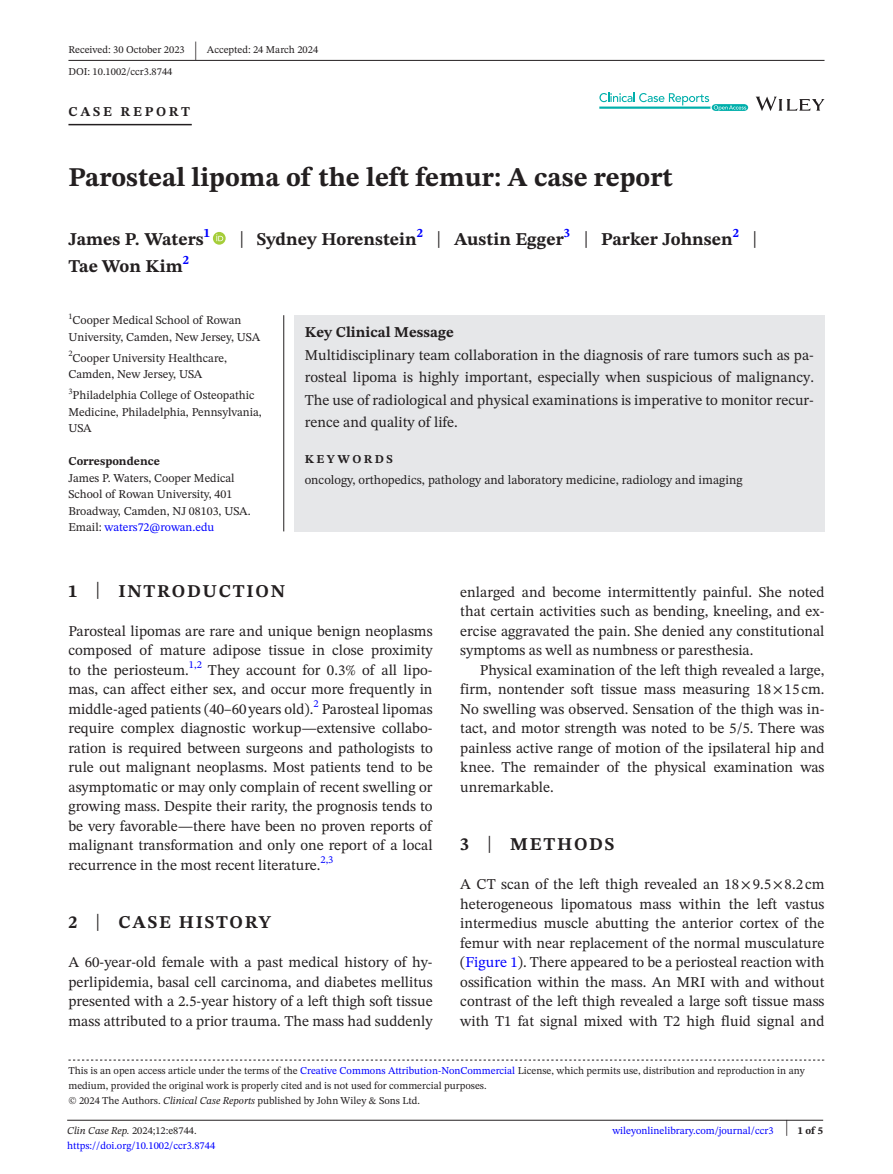
<style>
.page{position:relative;width:893px;height:1174px;background:#fff}
.page>*{position:absolute;margin:0;border:0;box-sizing:border-box;transform-origin:0 0}
.t1{font:700 27px "STIX Two Text";color:#231f20}
.t2{font:25.65px "STIX Two Text";color:#231f20;scale:.49 1}
.t3{font:700 18px "STIX Two Text";color:#231f20}
.t4{font:700 18px "STIX Two Text";letter-spacing:.1em;color:#231f20}
.t5{font:15px/19.5px "STIX Two Text";color:#231f20;text-align:justify}
.t6{font:700 15px "STIX Two Text";color:#231f20}
.t7{font:700 13.5px "STIX Two Text";letter-spacing:.2em;color:#231f20}
.t8{font:12.75px "STIX Two Text";color:#231f20}
.t9{font:12px/16.5px "STIX Two Text";color:#231f20}
.t10{font:700 12px "STIX Two Text";color:#231f20}
.t11{font:700 12px "STIX Two Text";letter-spacing:.2em;color:#231f20}
.t12{font:10.5px/15px "STIX Two Text";color:#231f20}
.t13{font:10.5px "STIX Two Text";color:#00f}
.t14{font:700 10.5px "STIX Two Text";color:#231f20}
.s1{font-weight:400;font-size:23.4px}
.s2{color:#00f}
.s3{font-weight:400;font-size:23.7px}
.s4{font-family:"STIX"}
.s5{font-style:italic}
.s6{font-weight:400;font-size:22.2px}
</style>
<div class="page">
<hr style="left:67px;top:1119px;width:756px;height:1px;background:#231f20">
<svg style="left:756px;top:97px;width:68px;height:14px"></svg>
<svg style="left:599px;top:93px;width:149px;height:18px"></svg>
<hr style="left:68px;top:60px;width:756px;height:1px;background:#231f20">
<hr style="left:68px;top:124px;width:124px;height:1px;background:#231f20">
<svg style="left:213px;top:232px;width:13px;height:13px"></svg>
<svg style="left:216px;top:234px;width:7px;height:7px"></svg>
<svg style="left:68px;top:1059px;width:756px;height:1px"></svg>
<hr style="left:283px;top:315px;width:1px;height:216px;background:#231f20">
<div style="left:294px;top:315px;width:530px;height:180px;background:#e6e7e9"></div>
<div style="left:294px;top:494px;width:530px;height:37px;background:#e6e7e9"></div>
<p class="t12" style="left:68px;top:42px;width:118px">Received: 30 October 2023</p>
<h2 class="t2" style="left:194px;top:32px;width:8px">|</h2>
<p class="t12" style="left:207px;top:42px;width:113px">Accepted: 24 March 2024</p>
<p class="t12" style="left:68px;top:64px;width:105px">DOI: 10.1002/ccr3.8744</p>
<p class="t7" style="left:68px;top:101px;width:123px">CASE REPORT</p>
<h1 class="t1" style="left:68px;top:158px;width:606px">Parosteal lipoma of the left femur: A case report</h1>
<p class="t3" style="left:68px;top:226px;width:143px">James P. Waters<sup>1</sup></p>
<p class="t3" style="left:239px;top:226px;width:520px"><span class="s1">|</span> Sydney Horenstein<sup>2</sup> <span class="s1">|</span> Austin Egger<sup>3</sup> <span class="s1">|</span> Parker Johnsen<sup>2</sup> <span class="s1">|</span></p>
<p class="t3" style="left:68px;top:253px;width:122px">Tae Won Kim<sup>2</sup></p>
<p class="t9" style="left:68px;top:312px;width:193px"><sup>1</sup>Cooper Medical School of Rowan<br>University, Camden, New Jersey, USA</p>
<p class="t9" style="left:68px;top:349px;width:160px"><sup>2</sup>Cooper University Healthcare,<br>Camden, New Jersey, USA</p>
<p class="t9" style="left:68px;top:387px;width:195px"><sup>3</sup>Philadelphia College of Osteopathic<br>Medicine, Philadelphia, Pennsylvania,<br>USA</p>
<p class="t10" style="left:68px;top:453px;width:93px">Correspondence</p>
<p class="t9" style="left:68px;top:469px;width:184px">James P. Waters, Cooper Medical<br>School of Rowan University, 401<br>Broadway, Camden, NJ 08103, USA.<br>Email: <span class="s2">waters72@rowan.edu</span></p>
<p class="t6" style="left:305px;top:321px;width:150px">Key Clinical Message</p>
<p class="t5" style="left:305px;top:343px;width:511px;line-height:22.5px">Multidisciplinary team collaboration in the diagnosis of rare tumors such as pa&shy;rosteal lipoma is highly important, especially when suspicious of malignancy.<br>The use of radiological and physical examinations is imperative to monitor recur&shy;rence and quality of life.</p>
<p class="t11" style="left:305px;top:450px;width:90px">KEYWORDS</p>
<p class="t8" style="left:305px;top:471px;width:439px">oncology, orthopedics, pathology and laboratory medicine, radiology and imaging</p>
<p class="t4" style="left:68px;top:578px;width:218px">1 <span class="s3">|</span> INTRODUCTION</p>
<p class="t5" style="left:68px;top:621px;width:366px">Parosteal lipomas are rare and unique benign neoplasms composed of mature adipose tissue in close proximity to the periosteum.</p>
<p class="t13" style="left:189px;top:657px;width:14px">1,2</p>
<p class="t5" style="left:68px;top:660px;width:366px;text-indent:139px">They account for 0.3% of all lipo&shy;mas, can affect either sex, and occur more frequently in middle-aged patients (40–60 years old).</p>
<p class="t13" style="left:313px;top:696px;width:7px">2</p>
<p class="t5" style="left:68px;top:699px;width:366px;text-indent:253px">Parosteal lipomas require complex diagnostic workup—extensive collabo&shy;ration is required between surgeons and pathologists to rule out malignant neoplasms. Most patients tend to be asymptomatic or may only complain of recent swelling or growing mass. Despite their rarity, the prognosis tends to be very favorable—there have been no proven reports of malignant transformation and only one report of a local recurrence in the most recent literature.</p>
<p class="t13" style="left:321px;top:852px;width:14px">2,3</p>
<p class="t4" style="left:68px;top:909px;width:204px">2 <span class="s3">|</span> CASE HISTORY</p>
<p class="t5" style="left:68px;top:952px;width:366px">A 60-year-old female with a past medical history of hy&shy;perlipidemia, basal cell carcinoma, and diabetes mellitus presented with a 2.5-year history of a left thigh soft tissue mass attributed to a prior trauma. The mass had suddenly</p>
<p class="t5" style="left:460px;top:582px;width:366px">enlarged and become intermittently painful. She noted that certain activities such as bending, kneeling, and ex&shy;ercise aggravated the pain. She denied any constitutional symptoms as well as numbness or paresthesia.</p>
<p class="t5" style="left:460px;top:660px;width:366px;text-indent:20px">Physical examination of the left thigh revealed a large, firm, nontender soft tissue mass measuring 18<span class="s4">×</span>15 cm.<br>No swelling was observed. Sensation of the thigh was in&shy;tact, and motor strength was noted to be 5/5. There was painless active range of motion of the ipsilateral hip and knee. The remainder of the physical examination was unremarkable.</p>
<p class="t4" style="left:460px;top:831px;width:156px">3 <span class="s3">|</span> METHODS</p>
<p class="t5" style="left:460px;top:874px;width:366px">A CT scan of the left thigh revealed an 18<span class="s4">×</span>9.5<span class="s4">×</span>8.2 cm heterogeneous lipomatous mass within the left vastus intermedius muscle abutting the anterior cortex of the femur with near replacement of the normal musculature (<span class="s2">Figure 1</span>). There appeared to be a periosteal reaction with ossification within the mass. An MRI with and without contrast of the left thigh revealed a large soft tissue mass with T1 fat signal mixed with T2 high fluid signal and</p>
<p class="t12" style="left:68px;top:1063px;width:738px">This is an open access article under the terms of the <span class="s2">Creative Commons Attribution-NonCommercial</span> License, which permits use, distribution and reproduction in any medium, provided the original work is properly cited and is not used for commercial purposes.<br>© 2024 The Authors. <span class="s5">Clinical Case Reports</span> published by John Wiley &amp; Sons Ltd.</p>
<p class="t12" style="left:67px;top:1123px;width:131px"><span class="s5">Clin Case Rep.</span> 2024;12:e8744.</p>
<p class="t14" style="left:785px;top:1123px;width:39px"><span class="s6">|</span> 1 of 5</p>
<p class="t13" style="left:67px;top:1138px;width:150px">https://doi.org/10.1002/ccr3.8744</p>
<p class="t13" style="left:612px;top:1123px;width:163px">wileyonlinelibrary.com/journal/ccr3</p>
</div>
